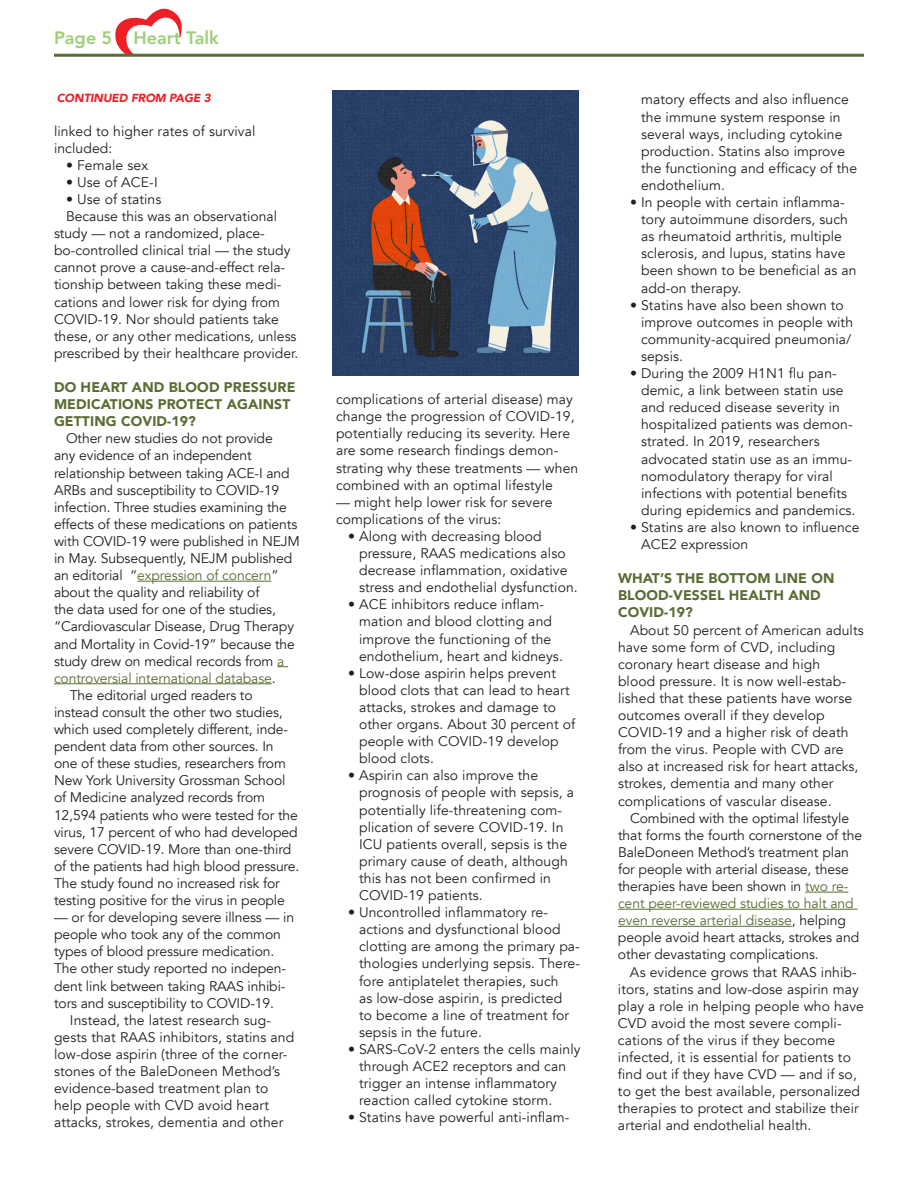
<style>
.page{position:relative;width:918px;height:1188px;background:#fff}
.page>*{position:absolute;margin:0;border:0;box-sizing:border-box;transform-origin:0 0}
.t1{font:800 18px "Avenir";color:#9dcf77}
.t2{font:13.95px/17.1px "Avenir";letter-spacing:.01em;color:#231f20}
.t3{font:13.95px/17.1px "Avenir";letter-spacing:-.01em;color:#231f20}
.t4{font:900 13.95px/17.1px "Avenir";letter-spacing:.01em;color:#5a6c34}
.t5{font:italic 900 11.7px "Avenir";letter-spacing:-.01em;color:#ee2026}
.s1{color:#5a6c34}
</style>
<div class="page">
<svg style="left:111px;top:8px;width:73px;height:46px"></svg>
<hr style="left:54px;top:54px;width:810px;height:3px;background:#5a6c34">
<hr style="left:137px;top:581px;width:134px;height:1px;background:#5a6c34">
<hr style="left:54px;top:683px;width:218px;height:1px;background:#5a6c34">
<hr style="left:805px;top:892px;width:43px;height:1px;background:#5a6c34">
<hr style="left:618px;top:909px;width:240px;height:1px;background:#5a6c34">
<hr style="left:618px;top:926px;width:174px;height:1px;background:#5a6c34">
<img style="left:332px;top:91px;width:246px;height:284px">
<p class="t1" style="left:54px;top:24px;width:166px">Page 5 Heart Talk</p>
<p class="t5" style="left:57px;top:88px;width:156px">CONTINUED FROM PAGE 3</p>
<p class="t2" style="left:54px;top:122px;width:203px">linked to higher rates of survival included:</p>
<p class="t2" style="left:66px;top:157px;width:84px">• Female sex</p>
<p class="t2" style="left:66px;top:174px;width:93px">• Use of ACE-I</p>
<p class="t2" style="left:66px;top:191px;width:97px">• Use of statins</p>
<p class="t2" style="left:54px;top:208px;width:246px;text-indent:12px">Because this was an observational study — not a randomized, place&shy;bo-controlled clinical trial — the study cannot prove a cause-and-effect rela&shy;tionship between taking these medi&shy;cations and lower risk for dying from COVID-19. Nor should patients take these, or any other medications, unless prescribed by their healthcare provider.</p>
<p class="t4" style="left:54px;top:378px;width:243px">DO HEART AND BLOOD PRESSURE<br>MEDICATIONS PROTECT AGAINST<br>GETTING COVID-19?</p>
<p class="t3" style="left:54px;top:430px;width:247px;text-indent:12px">Other new studies do not provide<br>any evidence of an independent relationship between taking ACE-I and ARBs and susceptibility to COVID-19 infection. Three studies examining the effects of these medications on patients with COVID-19 were published in NEJM in May. Subsequently, NEJM published an editorial “<span class="s1">expression of concern</span>” about the quality and reliability of<br>the data used for one of the studies, “Cardiovascular Disease, Drug Therapy and Mortality in Covid-19” because the study drew on medical records from <span class="s1">a controversial international database</span>.</p>
<p class="t3" style="left:54px;top:687px;width:247px;text-indent:16px">The editorial urged readers to instead consult the other two studies, which used completely different, inde&shy;pendent data from other sources. In one of these studies, researchers from New York University Grossman School of Medicine analyzed records from 12,594 patients who were tested for the virus, 17 percent of who had developed severe COVID-19. More than one-third of the patients had high blood pressure.<br>The study found no increased risk for testing positive for the virus in people</p>
<p class="t3" style="left:54px;top:909px;width:242px">— or for developing severe illness — in people who took any of the common types of blood pressure medication.<br>The other study reported no indepen&shy;dent link between taking RAAS inhibi&shy;tors and susceptibility to COVID-19.</p>
<p class="t2" style="left:54px;top:1012px;width:242px;text-indent:16px">Instead, the latest research sug&shy;gests that RAAS inhibitors, statins and low-dose aspirin (three of the corner&shy;stones of the BaleDoneen Method’s evidence-based treatment plan to help people with CVD avoid heart attacks, strokes, dementia and other</p>
<p class="t2" style="left:336px;top:391px;width:244px">complications of arterial disease) may change the progression of COVID-19, potentially reducing its severity. Here are some research findings demon&shy;strating why these treatments — when combined with an optimal lifestyle</p>
<p class="t2" style="left:336px;top:494px;width:218px">— might help lower risk for severe complications of the virus:</p>
<p class="t2" style="left:359px;top:528px;width:220px;text-indent:-11px">• Along with decreasing blood pressure, RAAS medications also decrease inflammation, oxidative stress and endothelial dysfunction.</p>
<p class="t2" style="left:359px;top:596px;width:205px;text-indent:-11px">• ACE inhibitors reduce inflam&shy;mation and blood clotting and improve the functioning of the endothelium, heart and kidneys.</p>
<p class="t2" style="left:359px;top:665px;width:218px;text-indent:-11px">• Low-dose aspirin helps prevent blood clots that can lead to heart attacks, strokes and damage to other organs. About 30 percent of people with COVID-19 develop blood clots.</p>
<p class="t2" style="left:359px;top:767px;width:216px;text-indent:-11px">• Aspirin can also improve the prognosis of people with sepsis, a potentially life-threatening com&shy;plication of severe COVID-19. In<br>ICU patients overall, sepsis is the primary cause of death, although this has not been confirmed in<br>COVID-19 patients.</p>
<p class="t2" style="left:359px;top:904px;width:223px;text-indent:-11px">• Uncontrolled inflammatory re&shy;actions and dysfunctional blood clotting are among the primary pa&shy;thologies underlying sepsis. There&shy;fore antiplatelet therapies, such<br>as low-dose aspirin, is predicted<br>to become a line of treatment for sepsis in the future.</p>
<p class="t2" style="left:359px;top:1041px;width:223px;text-indent:-11px">• SARS-CoV-2 enters the cells mainly through ACE2 receptors and can trigger an intense inflammatory reaction called cytokine storm.</p>
<p class="t2" style="left:348px;top:1109px;width:223px">• Statins have powerful anti-inflam-</p>
<p class="t2" style="left:641px;top:91px;width:218px">matory effects and also influence the immune system response in several ways, including cytokine production. Statins also improve the functioning and efficacy of the endothelium.</p>
<p class="t2" style="left:641px;top:194px;width:217px;text-indent:-11px">• In people with certain inflamma&shy;tory autoimmune disorders, such as rheumatoid arthritis, multiple sclerosis, and lupus, statins have been shown to be beneficial as an add-on therapy.</p>
<p class="t2" style="left:641px;top:297px;width:214px;text-indent:-11px">• Statins have also been shown to improve outcomes in people with community-acquired pneumonia/ sepsis.</p>
<p class="t2" style="left:641px;top:365px;width:216px;text-indent:-11px">• During the 2009 H1N1 flu pan&shy;demic, a link between statin use and reduced disease severity in hospitalized patients was demon&shy;strated. In 2019, researchers advocated statin use as an immu&shy;nomodulatory therapy for viral infections with potential benefits during epidemics and pandemics.</p>
<p class="t2" style="left:641px;top:519px;width:220px;text-indent:-11px">• Statins are also known to influence<br>ACE2 expression</p>
<p class="t4" style="left:618px;top:569px;width:218px">WHAT’S THE BOTTOM LINE ON<br>BLOOD-VESSEL HEALTH AND<br>COVID-19?</p>
<p class="t2" style="left:618px;top:621px;width:247px;text-indent:12px">About 50 percent of American adults have some form of CVD, including coronary heart disease and high<br>blood pressure. It is now well-estab&shy;lished that these patients have worse outcomes overall if they develop COVID-19 and a higher risk of death from the virus. People with CVD are also at increased risk for heart attacks, strokes, dementia and many other complications of vascular disease.</p>
<p class="t2" style="left:618px;top:810px;width:246px;text-indent:12px">Combined with the optimal lifestyle that forms the fourth cornerstone of the BaleDoneen Method’s treatment plan for people with arterial disease, these therapies have been shown in <span class="s1">two re&shy;cent peer-reviewed studies to halt and even reverse arterial disease</span>, helping people avoid heart attacks, strokes and other devastating complications.</p>
<p class="t2" style="left:618px;top:963px;width:247px;text-indent:12px">As evidence grows that RAAS inhib&shy;itors, statins and low-dose aspirin may play a role in helping people who have CVD avoid the most severe compli&shy;cations of the virus if they become infected, it is essential for patients to find out if they have CVD — and if so, to get the best available, personalized therapies to protect and stabilize their arterial and endothelial health.</p>
</div>
